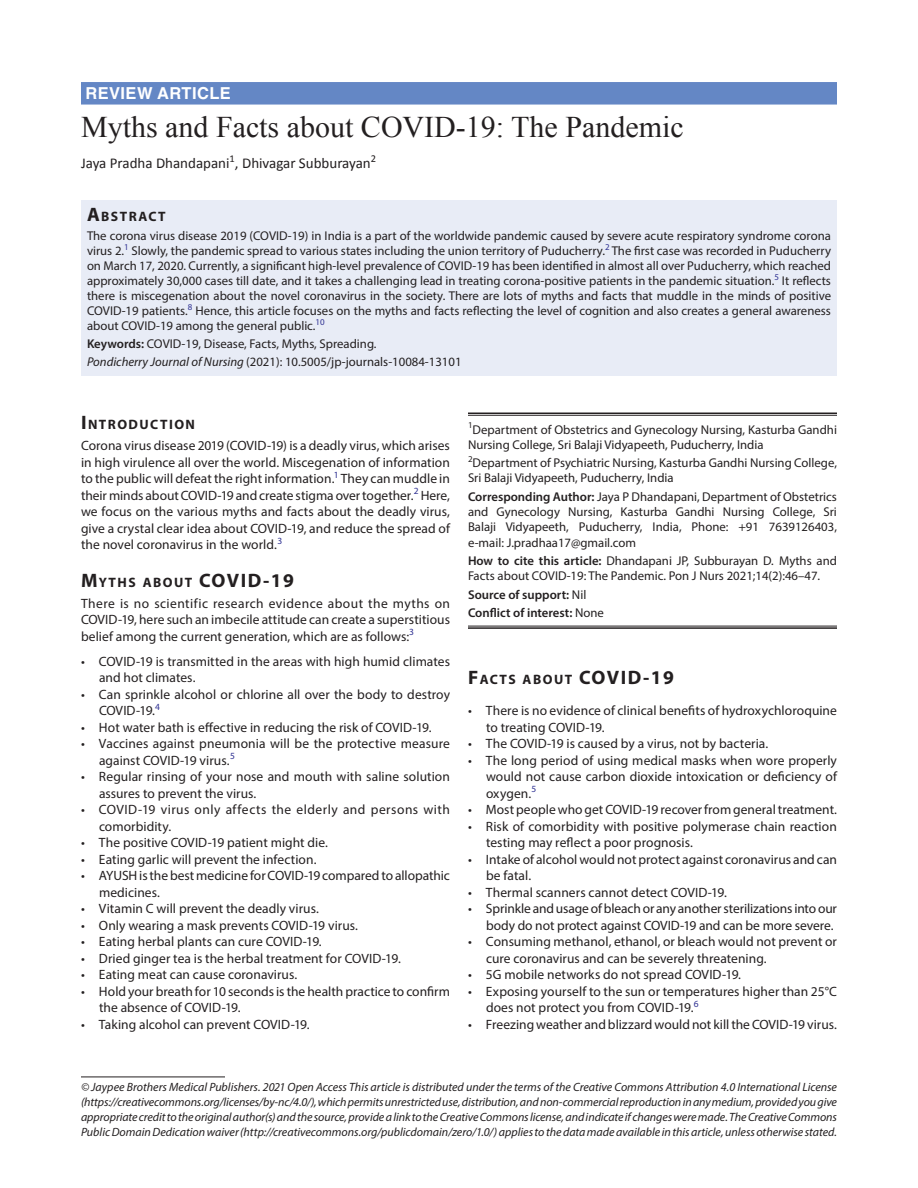
<style>
.page{position:relative;width:918px;height:1188px;background:#fff}
.page>*{position:absolute;margin:0;border:0;box-sizing:border-box;transform-origin:0 0}
.t1{font:30px "Times New Roman";color:#231f20}
.Head-1{font:700 19.5px "Myriad Pro";letter-spacing:.075em;color:#231f20}
.PJN-ART{font:700 16.5px "Helvetica LT Std";letter-spacing:.025em;color:#fff}
.AuthorName{font:15px "Calibri";color:#231f20}
.Head-1-first{font:700 13.65px "Myriad Pro";letter-spacing:.105em;color:#231f20}
.AbstractTitle{font:700 13.65px "Myriad Pro";letter-spacing:.105em;color:#231f20}
.List-Bullet{font:13.5px/16.5px "Myriad Pro";color:#231f20}
.Para-NoIndent{font:13.5px/16.5px "Myriad Pro";letter-spacing:.005em;color:#231f20;text-align:justify}
.List-Bullet-first{font:13.5px/16.5px "Myriad Pro";color:#231f20}
.List-Bullet-2{font:13.5px/16.5px "Myriad Pro";letter-spacing:.035em;color:#231f20}
.List-Bullet-last{font:13.5px "Myriad Pro";color:#231f20}
.Keywords{font:12.75px/15px "Myriad Pro";color:#231f20;text-align:justify}
.Corollary-Para{font:12.75px/15.3px "Myriad Pro";color:#231f20;text-align:justify}
.Affiliation-first{font:12.75px/15.3px "Myriad Pro";color:#231f20}
.Affiliation{font:12.75px/15.3px "Myriad Pro";color:#231f20}
.JT_DOI{font:12.75px "Myriad Pro";color:#231f20}
.Affiliation-foot-las{font:600 12.75px "Myriad Pro";color:#231f20}
.Corollary-Para-2{font:600 12.75px "Myriad Pro";color:#231f20}
.FootNote{font:italic 12px/15px "Myriad Pro";color:#231f20;text-align:justify}
.s1{font-size:19.5px}
.s2{font-weight:600}
.s3{font-style:italic}
.s4{font-size:13.65px}
.s5{font-weight:400}
</style>
<div class="page">
<div style="left:81px;top:82px;width:756px;height:23px;background:#6487c5"></div>
<div style="left:81px;top:200px;width:756px;height:26px;background:#e8ecf6"></div>
<div style="left:81px;top:225px;width:756px;height:114px;background:#e8ecf6"></div>
<div style="left:81px;top:333px;width:756px;height:24px;background:#e8ecf6"></div>
<div style="left:81px;top:351px;width:756px;height:24px;background:#e8ecf6"></div>
<hr style="left:468px;top:413px;width:369px;height:1px;background:#231f20">
<hr style="left:468px;top:415px;width:369px;height:1px;background:#231f20">
<hr style="left:468px;top:626px;width:369px;height:1px;background:#231f20">
<hr style="left:468px;top:627px;width:369px;height:2px;background:#231f20">
<hr style="left:81px;top:1077px;width:144px;height:1px;background:#231f20">
<p class="PJN-ART" style="left:86px;top:83px;width:147px">REVIEW ARTICLE</p>
<p class="t1" style="left:81px;top:107px;width:604px">Myths and Facts about COVID-19: The Pandemic</p>
<p class="AuthorName" style="left:81px;top:154px;width:297px">Jaya Pradha Dhandapani<sup>1</sup>, Dhivagar Subburayan<sup>2</sup></p>
<p class="AbstractTitle" style="left:87px;top:207px;width:80px"><span class="s1">A</span>BSTRACT</p>
<p class="Keywords" style="left:87px;top:228px;width:746px">The corona virus disease 2019 (COVID-19) in India is a part of the worldwide pandemic caused by severe acute respiratory syndrome corona virus 2.<sup>1</sup> Slowly, the pandemic spread to various states including the union territory of Puducherry.<sup>2</sup> The first case was recorded in Puducherry on March 17, 2020. Currently, a significant high-level prevalence of COVID-19 has been identified in almost all over Puducherry, which reached approximately 30,000 cases till date, and it takes a challenging lead in treating corona-positive patients in the pandemic situation.<sup>5</sup> It reflects there is miscegenation about the novel coronavirus in the society. There are lots of myths and facts that muddle in the minds of positive COVID-19 patients.<sup>8</sup> Hence, this article focuses on the myths and facts reflecting the level of cognition and also creates a general awareness about COVID-19 among the general public.<sup>10</sup></p>
<p class="Keywords" style="left:87px;top:336px;width:291px"><span class="s2">Keywords:</span> COVID-19, Disease, Facts, Myths, Spreading.</p>
<p class="JT_DOI" style="left:87px;top:354px;width:376px"><span class="s3">Pondicherry Journal of Nursing</span> (2021): 10.5005/jp-journals-10084-13101</p>
<p class="Head-1-first" style="left:81px;top:416px;width:116px"><span class="s1">I</span>NTRODUCTION</p>
<p class="Para-NoIndent" style="left:81px;top:437px;width:371px">Corona virus disease 2019 (COVID-19) is a deadly virus, which arises in high virulence all over the world. Miscegenation of information to the public will defeat the right information.<sup>1</sup> They can muddle in their minds about COVID-19 and create stigma over together.<sup>2</sup> Here, we focus on the various myths and facts about the deadly virus, give a crystal clear idea about COVID-19, and reduce the spread of the novel coronavirus in the world.<sup>3</sup></p>
<p class="Head-1" style="left:81px;top:568px;width:214px">M<span class="s4">YTHS ABOUT</span> COVID-19</p>
<p class="Para-NoIndent" style="left:81px;top:595px;width:371px">There is no scientific research evidence about the myths on COVID-19, here such an imbecile attitude can create a superstitious belief among the current generation, which are as follows:<sup>3</sup></p>
<p class="List-Bullet-first" style="left:99px;top:653px;width:353px;text-indent:-18px">• COVID-19 is transmitted in the areas with high humid climates and hot climates.</p>
<p class="List-Bullet" style="left:99px;top:686px;width:353px;text-indent:-18px">• Can sprinkle alcohol or chlorine all over the body to destroy<br>COVID-19.<sup>4</sup></p>
<p class="List-Bullet" style="left:81px;top:719px;width:352px">• Hot water bath is effective in reducing the risk of COVID-19.</p>
<p class="List-Bullet" style="left:99px;top:735px;width:352px;text-indent:-18px">• Vaccines against pneumonia will be the protective measure against COVID-19 virus.<sup>5</sup></p>
<p class="List-Bullet" style="left:99px;top:768px;width:353px;text-indent:-18px">• Regular rinsing of your nose and mouth with saline solution assures to prevent the virus.</p>
<p class="List-Bullet-2" style="left:99px;top:801px;width:352px;text-indent:-18px">• COVID-19 virus only affects the elderly and persons with comorbidity.</p>
<p class="List-Bullet" style="left:81px;top:834px;width:249px">• The positive COVID-19 patient might die.</p>
<p class="List-Bullet" style="left:81px;top:851px;width:237px">• Eating garlic will prevent the infection.</p>
<p class="List-Bullet" style="left:99px;top:867px;width:352px;text-indent:-18px">• AYUSH is the best medicine for COVID-19 compared to allopathic medicines.</p>
<p class="List-Bullet" style="left:81px;top:900px;width:239px">• Vitamin C will prevent the deadly virus.</p>
<p class="List-Bullet" style="left:81px;top:917px;width:279px">• Only wearing a mask prevents COVID-19 virus.</p>
<p class="List-Bullet" style="left:81px;top:933px;width:242px">• Eating herbal plants can cure COVID-19.</p>
<p class="List-Bullet" style="left:81px;top:950px;width:321px">• Dried ginger tea is the herbal treatment for COVID-19.</p>
<p class="List-Bullet" style="left:81px;top:966px;width:218px">• Eating meat can cause coronavirus.</p>
<p class="List-Bullet" style="left:99px;top:983px;width:352px;text-indent:-18px">• Hold your breath for 10 seconds is the health practice to confirm the absence of COVID-19.</p>
<p class="List-Bullet-last" style="left:81px;top:1016px;width:230px">• Taking alcohol can prevent COVID-19.</p>
<p class="Affiliation-first" style="left:468px;top:421px;width:370px"><sup>1</sup>Department of Obstetrics and Gynecology Nursing, Kasturba Gandhi<br>Nursing College, Sri Balaji Vidyapeeth, Puducherry, India</p>
<p class="Affiliation" style="left:468px;top:455px;width:370px"><sup>2</sup>Department of Psychiatric Nursing, Kasturba Gandhi Nursing College,<br>Sri Balaji Vidyapeeth, Puducherry, India</p>
<p class="Corollary-Para" style="left:468px;top:489px;width:371px"><span class="s2">Corresponding Author:</span> Jaya P Dhandapani, Department of Obstetrics and Gynecology Nursing, Kasturba Gandhi Nursing College, Sri Balaji Vidyapeeth, Puducherry, India, Phone: +91 7639126403, e-mail: J.pradhaa17@gmail.com</p>
<p class="Corollary-Para" style="left:468px;top:553px;width:371px"><span class="s2">How to cite this article:</span> Dhandapani JP, Subburayan D<span class="s3">.</span> Myths and<br>Facts about COVID-19: The Pandemic. Pon J Nurs 2021;14(2):46–47.</p>
<p class="Corollary-Para-2" style="left:468px;top:586px;width:120px">Source of support: <span class="s5">Nil</span></p>
<p class="Affiliation-foot-las" style="left:468px;top:604px;width:137px">Conflict of interest: <span class="s5">None</span></p>
<p class="Head-1" style="left:468px;top:665px;width:207px">F<span class="s4">ACTS ABOUT</span> COVID-19</p>
<p class="List-Bullet-first" style="left:486px;top:702px;width:352px;text-indent:-18px">• There is no evidence of clinical benefits of hydroxychloroquine to treating COVID-19.</p>
<p class="List-Bullet" style="left:468px;top:735px;width:302px">• The COVID-19 is caused by a virus, not by bacteria.</p>
<p class="List-Bullet" style="left:486px;top:752px;width:353px;text-align:justify;text-indent:-18px">• The long period of using medical masks when wore properly would not cause carbon dioxide intoxication or deficiency of oxygen.<sup>5</sup></p>
<p class="List-Bullet" style="left:468px;top:801px;width:370px">• Most people who get COVID-19 recover from general treatment.</p>
<p class="List-Bullet" style="left:486px;top:818px;width:352px;text-indent:-18px">• Risk of comorbidity with positive polymerase chain reaction testing may reflect a poor prognosis.</p>
<p class="List-Bullet" style="left:486px;top:851px;width:353px;text-indent:-18px">• Intake of alcohol would not protect against coronavirus and can be fatal.</p>
<p class="List-Bullet" style="left:468px;top:884px;width:260px">• Thermal scanners cannot detect COVID-19.</p>
<p class="List-Bullet" style="left:468px;top:900px;width:371px;text-align:right">• Sprinkle and usage of bleach or any another sterilizations into our body do not protect against COVID-19 and can be more severe.</p>
<p class="List-Bullet" style="left:486px;top:933px;width:352px;text-indent:-18px">• Consuming methanol, ethanol, or bleach would not prevent or cure coronavirus and can be severely threatening.</p>
<p class="List-Bullet" style="left:468px;top:966px;width:275px">• 5G mobile networks do not spread COVID-19.</p>
<p class="List-Bullet" style="left:486px;top:983px;width:352px;text-indent:-18px">• Exposing yourself to the sun or temperatures higher than 25°C does not protect you from COVID-19.<sup>6</sup></p>
<p class="List-Bullet" style="left:468px;top:1016px;width:370px">• Freezing weather and blizzard would not kill the COVID-19 virus.</p>
<p class="FootNote" style="left:81px;top:1079px;width:758px">© Jaypee Brothers Medical Publishers. 2021 Open Access This article is distributed under the terms of the Creative Commons Attribution 4.0 International License (https://creativecommons.org/licenses/by-nc/4.0/), which permits unrestricted use, distribution, and non-commercial reproduction in any medium, provided you give appropriate credit to the original author(s) and the source, provide a link to the Creative Commons license, and indicate if changes were made. The Creative Commons Public Domain Dedication waiver (http://creativecommons.org/publicdomain/zero/1.0/) applies to the data made available in this article, unless otherwise stated.</p>
</div>
